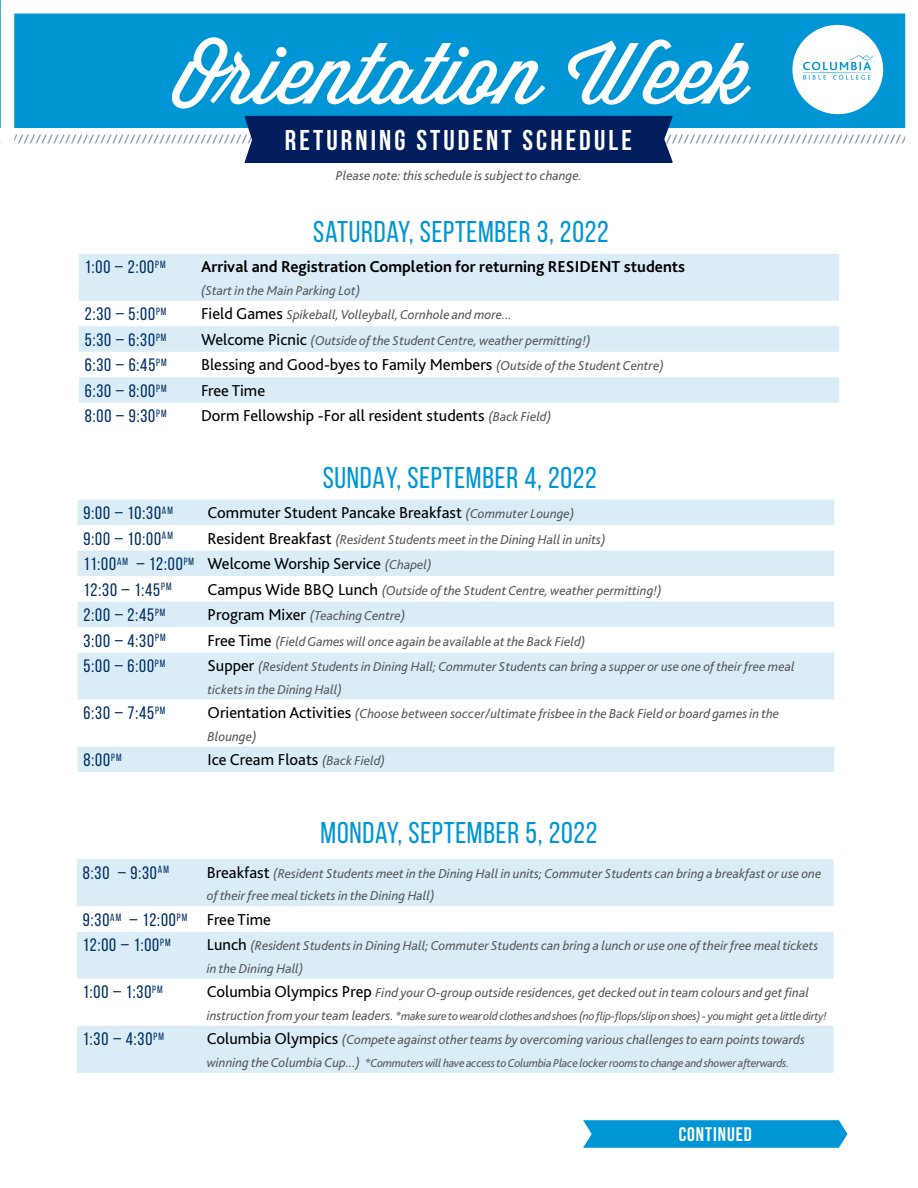
<style>
.page{position:relative;width:918px;height:1188px;background:#fff}
.page>*{position:absolute;margin:0;border:0;box-sizing:border-box;transform-origin:0 0}
.t1{font:84px "Wisdom Script";letter-spacing:.005em;color:#fff}
.t2{font:700 36.45px "Bebas Neue";letter-spacing:.11em;color:#fff}
.t3{font:30px "Bebas Neue";letter-spacing:.025em;color:#0096d6}
.t4{font:700 28.5px "Bebas Neue";letter-spacing:.11em;color:#fff}
.t5{font:700 19.5px "Bebas Neue";letter-spacing:.05em;color:#fff}
.t6{font:18px/25.5px "Bebas Neue";letter-spacing:.05em;color:#002f65}
.t7{font:16.5px "Bliss 2";color:#000}
.t8{font:700 16.5px "Bliss 2";color:#000}
.t9{font:italic 13.5px/22.5px "Bliss 2";color:#58595b}
.t10{font:italic 12px "Bliss 2";letter-spacing:-.025em;color:#58595b}
.t11{font:italic 12px "Bliss 2";color:#002f65}
.s1{font-style:normal;font-size:16.5px;color:#000}
.s2{font-style:italic;font-size:13.5px;color:#58595b}
.s3{font-family:"Bebas Neue";font-size:18px;color:#002f65}
.s4{font-family:"Bliss 2";font-size:16.5px;color:#000}
.s5{font-size:13.5px}
</style>
<div class="page">
<div style="left:0;top:0;width:918px;height:127px;background:#0096d6"></div>
<svg style="left:792px;top:25px;width:91px;height:89px"></svg>
<svg style="left:78px;top:500px;width:756px;height:272px;fill:#daedf7"></svg>
<div style="left:79px;top:254px;width:760px;height:47px;background:#daedf7"></div>
<svg style="left:79px;top:326px;width:760px;height:77px;fill:#daedf7"></svg>
<svg style="left:583px;top:1120px;width:265px;height:28px;background:#0c9bd8"></svg>
<div style="left:77px;top:859px;width:757px;height:47px;background:#daedf7"></div>
<svg style="left:77px;top:932px;width:757px;height:141px;fill:#daedf7"></svg>
<div style="left:244px;top:116px;width:429px;height:47px;background:#021d5c"></div>
<div style="left:1px;top:0;width:917px;height:1187px;border:14px solid #fff"></div>
<h1 class="t1" style="left:170px;top:9px;width:579px">Orientation Week</h1>
<h2 class="t2" style="left:286px;top:118px;width:348px">NEW STUDENT SCHEDULE</h2>
<h3 class="t4" style="left:285px;top:124px;width:348px">RETURNING STUDENT SCHEDULE</h3>
<p class="t11" style="left:1px;top:131px;width:914px">///////////////////////////////////////////////////////////////////////////////////////////////////////////////////////////////////////////////////////////</p>
<p class="t9" style="left:336px;top:164px;width:247px">Please note: this schedule is subject to change.</p>
<h3 class="t3" style="left:313px;top:215px;width:297px">SATURDAY, SEPTEMBER 3, 2022</h3>
<h3 class="t6" style="left:85px;top:254px;width:82px">1:00 – 2:00<sup>PM</sup></h3>
<p class="t8" style="left:201px;top:257px;width:486px">Arrival and Registration Completion for returning RESIDENT students</p>
<p class="t9" style="left:201px;top:279px;width:161px">(Start in the Main Parking Lot)</p>
<h3 class="t6" style="left:85px;top:301px;width:83px">2:30 – 5:00<sup>PM</sup></h3>
<p class="t9" style="left:201px;top:303px;width:312px"><span class="s1">Field Games</span> Spikeball, Volleyball, Cornhole and more...</p>
<h3 class="t6" style="left:85px;top:327px;width:83px">5:30 – 6:30<sup>PM</sup></h3>
<p class="t9" style="left:201px;top:329px;width:391px"><span class="s1">Welcome Picnic</span> (Outside of the Student Centre, weather permitting!)</p>
<h3 class="t6" style="left:85px;top:352px;width:83px">6:30 – 6:45<sup>PM</sup></h3>
<p class="t7" style="left:201px;top:355px;width:464px">Blessing and Good-byes to Family Members <span class="s2">(Outside of the Student Centre)</span></p>
<h3 class="t6" style="left:85px;top:378px;width:83px">6:30 – 8:00<sup>PM</sup></h3>
<p class="t7" style="left:201px;top:380px;width:66px">Free Time</p>
<h3 class="t6" style="left:85px;top:403px;width:83px">8:00 – 9:30<sup>PM</sup></h3>
<p class="t7" style="left:201px;top:406px;width:352px">Dorm Fellowship -For all resident students <span class="s2">(Back Field)</span></p>
<h3 class="t3" style="left:323px;top:462px;width:276px">SUNDAY, SEPTEMBER 4, 2022</h3>
<h3 class="t6" style="left:84px;top:500px;width:91px">9:00 – 10:30<sup>AM</sup></h3>
<p class="t7" style="left:208px;top:502px;width:368px">Commuter Student Pancake Breakfast <span class="s2">(Commuter Lounge)</span></p>
<h3 class="t6" style="left:84px;top:525px;width:91px">9:00 – 10:00<sup>AM</sup></h3>
<p class="t9" style="left:208px;top:528px;width:399px"><span class="s1">Resident Breakfast</span> (Resident Students meet in the Dining Hall in units)</p>
<p class="t7" style="left:84px;top:553px;width:349px"><span class="s3">11:00</span><sup>AM</sup> <span class="s3">– 12:00</span><sup>PM</sup> Welcome Worship Service <span class="s2">(Chapel)</span></p>
<h3 class="t6" style="left:84px;top:576px;width:89px">12:30 – 1:45<sup>PM</sup></h3>
<p class="t9" style="left:208px;top:579px;width:456px"><span class="s1">Campus Wide BBQ Lunch</span> (Outside of the Student Centre, weather permitting!)</p>
<h3 class="t6" style="left:84px;top:602px;width:83px">2:00 – 2:45<sup>PM</sup></h3>
<p class="t9" style="left:208px;top:604px;width:199px"><span class="s1">Program Mixer</span> (Teaching Centre)</p>
<h3 class="t6" style="left:84px;top:627px;width:83px">3:00 – 4:30<sup>PM</sup></h3>
<p class="t9" style="left:208px;top:630px;width:379px"><span class="s1">Free Time</span> (Field Games will once again be available at the Back Field)</p>
<h3 class="t6" style="left:84px;top:653px;width:83px">5:00 – 6:00<sup>PM</sup></h3>
<p class="t9" style="left:208px;top:655px;width:589px"><span class="s1">Supper</span> (Resident Students in Dining Hall; Commuter Students can bring a supper or use one of their free meal tickets in the Dining Hall)</p>
<h3 class="t6" style="left:84px;top:700px;width:83px">6:30 – 7:45<sup>PM</sup></h3>
<p class="t9" style="left:208px;top:702px;width:573px"><span class="s1">Orientation Activities</span> (Choose between soccer/ultimate frisbee in the Back Field or board games in the<br>Blounge)</p>
<h3 class="t6" style="left:84px;top:747px;width:39px">8:00<sup>PM</sup></h3>
<p class="t7" style="left:208px;top:749px;width:179px">Ice Cream Floats <span class="s2">(Back Field)</span></p>
<h3 class="t3" style="left:321px;top:817px;width:278px">MONDAY, SEPTEMBER 5, 2022</h3>
<h3 class="t6" style="left:83px;top:860px;width:87px">8:30 – 9:30<sup>AM</sup></h3>
<p class="t9" style="left:207px;top:862px;width:616px"><span class="s1">Breakfast</span> (Resident Students meet in the Dining Hall in units; Commuter Students can bring a breakfast or use one of their free meal tickets in the Dining Hall)</p>
<h3 class="t6" style="left:83px;top:907px;width:190px">9:30<sup>AM</sup> – 12:00<sup>PM</sup> <span class="s4">Free Time<br></span>12:00 – 1:00<sup>PM</sup></h3>
<p class="t9" style="left:207px;top:934px;width:613px"><span class="s1">Lunch</span> (Resident Students in Dining Hall; Commuter Students can bring a lunch or use one of their free meal tickets in the Dining Hall)</p>
<h3 class="t6" style="left:83px;top:979px;width:81px">1:00 – 1:30<sup>PM</sup></h3>
<p class="t9" style="left:207px;top:982px;width:604px"><span class="s1">Columbia Olympics Prep</span> Find your O-group outside residences, get decked out in team colours and get final</p>
<p class="t10" style="left:207px;top:1008px;width:621px"><span class="s5">instruction from your team leaders.</span> *make sure to wear old clothes and shoes (no flip-flops/slip on shoes) - you might get a little dirty!</p>
<h3 class="t6" style="left:83px;top:1026px;width:82px">1:30 – 4:30<sup>PM</sup></h3>
<p class="t9" style="left:207px;top:1029px;width:600px"><span class="s1">Columbia Olympics</span> (Compete against other teams by overcoming various challenges to earn points towards</p>
<p class="t10" style="left:207px;top:1055px;width:584px"><span class="s5">winning the Columbia Cup...)</span> *Commuters will have access to Columbia Place locker rooms to change and shower afterwards.</p>
<h3 class="t5" style="left:679px;top:1123px;width:75px">CONTINUED</h3>
</div>
